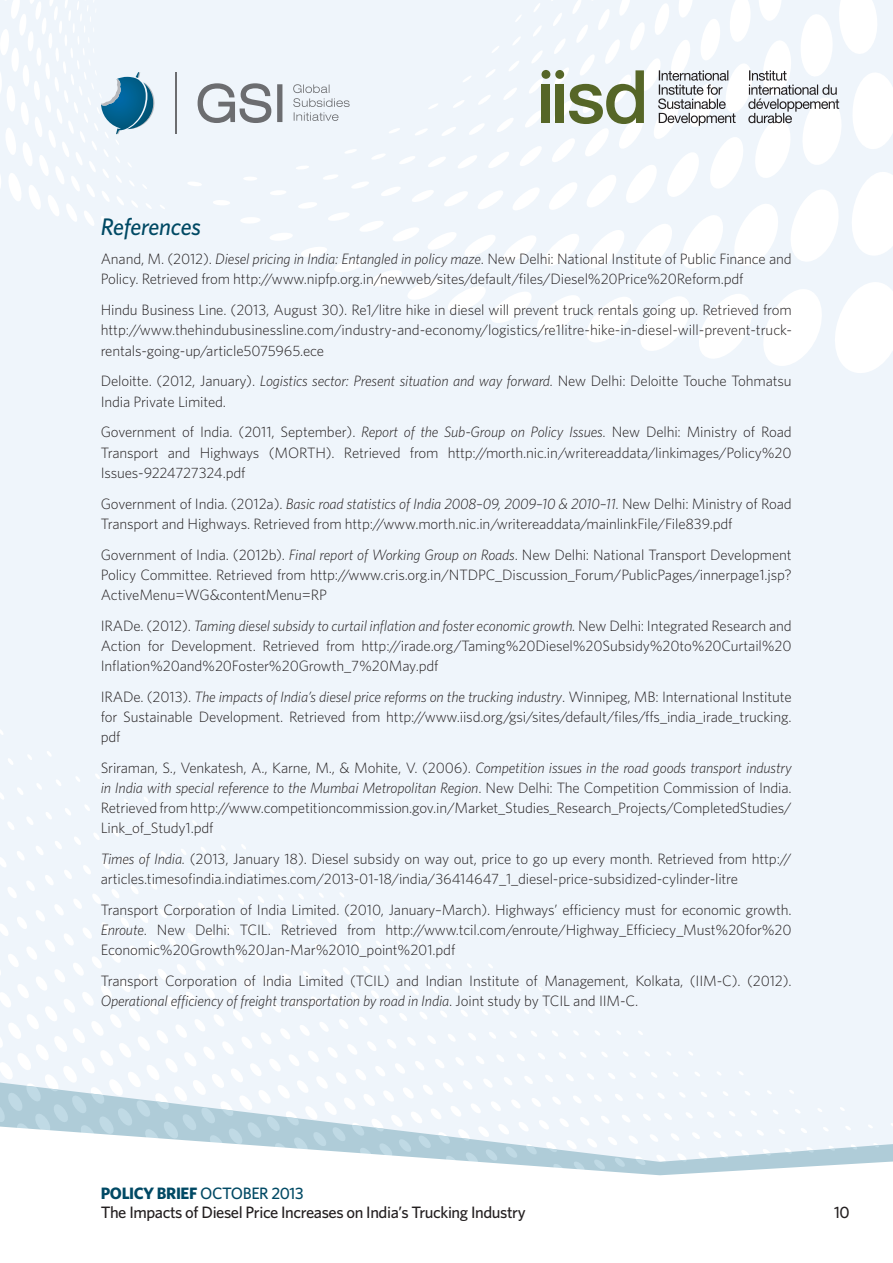
<style>
.page{position:relative;width:893px;height:1263px;background:#fff}
.page>*{position:absolute;margin:0;border:0;box-sizing:border-box;transform-origin:0 0}
.Subhead1{font:italic 500 24px "Whitney";letter-spacing:-.01em;color:#004964}
.t1{font:500 16.5px/19.5px "Whitney";letter-spacing:-.025em;color:#231f20}
.Body_copy{font:300 15px/20.1px "Whitney";letter-spacing:-.01em;color:#231f20;text-align:justify}
.s1{font-style:italic}
.s2{font-weight:700;color:#004964}
.s3{color:#004964}
</style>
<div class="page">
<div style="left:0;top:0;width:893px;height:729px;background:#eff5fb"></div>
<div style="left:0;top:729px;width:893px;height:352px;background:#eff5fb"></div>
<svg style="left:0;top:1081px;width:893px;height:44px;fill:#eff5fb"></svg>
<svg style="left:0;top:1086px;width:346px;height:39px"></svg>
<svg style="left:0;top:1125px;width:893px;height:51px"></svg>
<svg style="left:0;top:0;width:172px;height:232px"></svg>
<hr style="left:175px;top:72px;width:2px;height:62px;background:#6c6d70">
<svg style="left:179px;top:0;width:714px;height:374px"></svg>
<p class="Subhead1" style="left:101px;top:211px;width:102px">References</p>
<p class="Body_copy" style="left:101px;top:249px;width:692px">Anand, M. (2012). <span class="s1">Diesel pricing in India: Entangled in policy maze</span>. New Delhi: National Institute of Public Finance and<br>Policy. Retrieved from http://www.nipfp.org.in/newweb/sites/default/files/Diesel%20Price%20Reform.pdf</p>
<p class="Body_copy" style="left:101px;top:300px;width:693px">Hindu Business Line. (2013, August 30). Re1/litre hike in diesel will prevent truck rentals going up. Retrieved from http://www.thehindubusinessline.com/industry-and-economy/logistics/re1litre-hike-in-diesel-will-prevent-truck&shy;rentals-going-up/article5075965.ece</p>
<p class="Body_copy" style="left:101px;top:371px;width:692px">Deloitte. (2012, January). <span class="s1">Logistics sector: Present situation and way forward.</span> New Delhi: Deloitte Touche Tohmatsu<br>India Private Limited.</p>
<p class="Body_copy" style="left:101px;top:422px;width:692px">Government of India. (2011, September). <span class="s1">Report of the Sub-Group on Policy Issues</span>. New Delhi: Ministry of Road Transport and Highways (MORTH). Retrieved from http://morth.nic.in/writereaddata/linkimages/Policy%20<br>Issues-9224727324.pdf</p>
<p class="Body_copy" style="left:101px;top:493px;width:692px">Government of India. (2012a). <span class="s1">Basic road statistics of India 2008–09, 2009–10 &amp; 2010–11</span>. New Delhi: Ministry of Road<br>Transport and Highways. Retrieved from http://www.morth.nic.in/writereaddata/mainlinkFile/File839.pdf</p>
<p class="Body_copy" style="left:101px;top:544px;width:692px">Government of India. (2012b). <span class="s1">Final report of Working Group on Roads</span>. New Delhi: National Transport Development Policy Committee. Retrieved from http://www.cris.org.in/NTDPC_Discussion_Forum/PublicPages/innerpage1.jsp?<br>ActiveMenu=WG&amp;contentMenu=RP</p>
<p class="Body_copy" style="left:101px;top:615px;width:692px">IRADe. (2012). <span class="s1">Taming diesel subsidy to curtail inflation and foster economic growth.</span> New Delhi: Integrated Research and Action for Development. Retrieved from http://irade.org/Taming%20Diesel%20Subsidy%20to%20Curtail%20<br>Inflation%20and%20Foster%20Growth_7%20May.pdf</p>
<p class="Body_copy" style="left:101px;top:686px;width:692px">IRADe. (2013). <span class="s1">The impacts of India’s diesel price reforms on the trucking industry</span>. Winnipeg, MB: International Institute for Sustainable Development. Retrieved from http://www.iisd.org/gsi/sites/default/files/ffs_india_irade_trucking. pdf</p>
<p class="Body_copy" style="left:101px;top:757px;width:692px">Sriraman, S., Venkatesh, A., Karne, M., &amp; Mohite, V. (2006). <span class="s1">Competition issues in the road goods transport industry in India with special reference to the Mumbai Metropolitan Region</span>. New Delhi: The Competition Commission of India.<br>Retrieved from http://www.competitioncommission.gov.in/Market_Studies_Research_Projects/CompletedStudies/ Link_of_Study1.pdf</p>
<p class="Body_copy" style="left:101px;top:848px;width:692px"><span class="s1">Times of India.</span> (2013, January 18). Diesel subsidy on way out, price to go up every month. Retrieved from http:// articles.timesofindia.indiatimes.com/2013-01-18/india/36414647_1_diesel-price-subsidized-cylinder-litre</p>
<p class="Body_copy" style="left:101px;top:899px;width:692px">Transport Corporation of India Limited. (2010, January–March). Highways’ efficiency must for economic growth.<br><span class="s1">Enroute</span>. New Delhi: TCIL. Retrieved from http://www.tcil.com/enroute/Highway_Efficiecy_Must%20for%20<br>Economic%20Growth%20Jan-Mar%2010_point%201.pdf</p>
<p class="Body_copy" style="left:101px;top:970px;width:692px">Transport Corporation of India Limited (TCIL) and Indian Institute of Management, Kolkata, (IIM-C). (2012).<br><span class="s1">Operational efficiency of freight transportation by road in India</span>. Joint study by TCIL and IIM-C.</p>
<p class="t1" style="left:101px;top:1183px;width:426px"><span class="s2">POLICY BRIEF</span> <span class="s3">OCTOBER 2013<br></span>The Impacts of Diesel Price Increases on India’s Trucking Industry</p>
<p class="t1" style="left:834px;top:1202px;width:17px">10</p>
</div>
